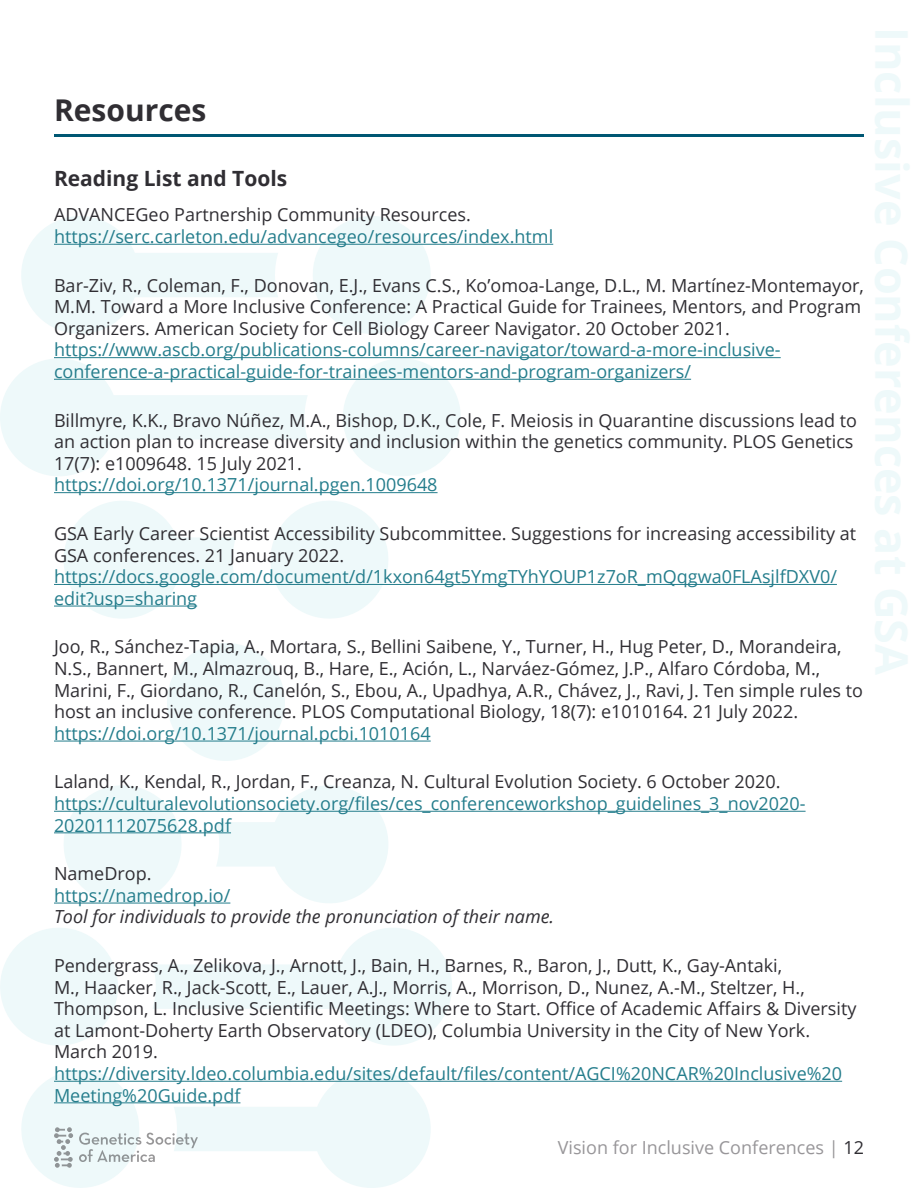
<style>
.page{position:relative;width:918px;height:1188px;background:#fff}
.page>*{position:absolute;margin:0;border:0;box-sizing:border-box;transform-origin:0 0}
.t1{font:700 30px "Open Sans";color:#302e33}
.t2{font:700 21px "Open Sans";color:#302e33}
.t3{font:18px/21.6px "Open Sans";color:#302e33}
.t4{font:18px/21.6px "Open Sans";color:#247d8c}
.t5{font:italic 18px "Open Sans";color:#302e33}
.t6{font:18px "Open Sans";color:#989699}
.s1{color:#302e33}
</style>
<div class="page">
<svg style="left:21px;top:216px;width:257px;height:118px"></svg>
<svg style="left:308px;top:216px;width:127px;height:118px"></svg>
<svg style="left:56px;top:493px;width:180px;height:126px"></svg>
<svg style="left:266px;top:501px;width:127px;height:118px"></svg>
<svg style="left:0;top:358px;width:308px;height:118px"></svg>
<svg style="left:338px;top:358px;width:127px;height:118px"></svg>
<svg style="left:216px;top:785px;width:180px;height:119px"></svg>
<svg style="left:59px;top:785px;width:127px;height:118px"></svg>
<svg style="left:153px;top:928px;width:299px;height:118px"></svg>
<svg style="left:0;top:928px;width:118px;height:118px"></svg>
<div style="left:167px;top:643px;width:118px;height:118px;background:#eef9fa;border-radius:59px"></div>
<svg style="left:21px;top:1070px;width:418px;height:118px"></svg>
<hr style="left:54px;top:134px;width:810px;height:3px;background:#005773">
<hr style="left:54px;top:244px;width:499px;height:1px;background:#247d8c">
<hr style="left:54px;top:357px;width:727px;height:1px;background:#247d8c">
<hr style="left:54px;top:379px;width:637px;height:1px;background:#247d8c">
<hr style="left:54px;top:492px;width:384px;height:1px;background:#247d8c">
<hr style="left:54px;top:584px;width:783px;height:1px;background:#247d8c">
<hr style="left:54px;top:606px;width:143px;height:1px;background:#247d8c">
<hr style="left:54px;top:741px;width:377px;height:1px;background:#247d8c">
<hr style="left:54px;top:811px;width:752px;height:1px;background:#247d8c">
<hr style="left:54px;top:832px;width:177px;height:1px;background:#247d8c">
<hr style="left:54px;top:903px;width:176px;height:1px;background:#247d8c">
<hr style="left:54px;top:1081px;width:788px;height:1px;background:#247d8c">
<hr style="left:54px;top:1102px;width:186px;height:1px;background:#247d8c">
<h1 class="t1" style="left:54px;top:88px;width:154px">Resources</h1>
<p class="t2" style="left:54px;top:164px;width:235px">Reading List and Tools</p>
<p class="t3" style="left:54px;top:204px;width:418px">ADVANCEGeo Partnership Community Resources.</p>
<p class="t4" style="left:54px;top:225px;width:501px">https://serc.carleton.edu/advancegeo/resources/index.html</p>
<p class="t3" style="left:54px;top:274px;width:812px">Bar-Ziv, R., Coleman, F., Donovan, E.J., Evans C.S., Ko’omoa-Lange, D.L., M. Martínez-Montemayor,<br>M.M. Toward a More Inclusive Conference: A Practical Guide for Trainees, Mentors, and Program<br>Organizers. American Society for Cell Biology Career Navigator. 20 October 2021.</p>
<p class="t4" style="left:54px;top:339px;width:728px">https://www.ascb.org/publications-columns/career-navigator/toward-a-more-inclusive&shy;conference-a-practical-guide-for-trainees-mentors-and-program-organizers/</p>
<p class="t3" style="left:54px;top:409px;width:805px">Billmyre, K.K., Bravo Núñez, M.A., Bishop, D.K., Cole, F. Meiosis in Quarantine discussions lead to an action plan to increase diversity and inclusion within the genetics community. PLOS Genetics<br>17(7): e1009648. 15 July 2021.</p>
<p class="t4" style="left:54px;top:474px;width:385px">https://doi.org/10.1371/journal.pgen.1009648</p>
<p class="t3" style="left:54px;top:522px;width:804px">GSA Early Career Scientist Accessibility Subcommittee. Suggestions for increasing accessibility at<br>GSA conferences. 21 January 2022.</p>
<p class="t4" style="left:54px;top:565px;width:784px">https://docs.google.com/document/d/1kxon64gt5YmgTYhYOUP1z7oR_mQqgwa0FLAsjlfDXV0/ edit?usp=sharing</p>
<p class="t3" style="left:54px;top:636px;width:811px">Joo, R., Sánchez-Tapia, A., Mortara, S., Bellini Saibene, Y., Turner, H., Hug Peter, D., Morandeira, N.S., Bannert, M., Almazrouq, B., Hare, E., Ación, L., Narváez-Gómez, J.P., Alfaro Córdoba, M., Marini, F., Giordano, R., Canelón, S., Ebou, A., Upadhya, A.R., Chávez, J., Ravi, J. Ten simple rules to host an inclusive conference. PLOS Computational Biology, 18(7): e1010164. 21 July 2022.</p>
<p class="t4" style="left:54px;top:722px;width:378px">https://doi.org/10.1371/journal.pcbi.1010164</p>
<p class="t3" style="left:54px;top:771px;width:728px">Laland, K., Kendal, R., Jordan, F., Creanza, N. Cultural Evolution Society. 6 October 2020.</p>
<p class="t4" style="left:54px;top:792px;width:753px">https://culturalevolutionsociety.org/files/ces_conferenceworkshop_guidelines_3_nov2020-<br>20201112075628.pdf</p>
<p class="t3" style="left:54px;top:862px;width:99px">NameDrop.</p>
<p class="t4" style="left:54px;top:884px;width:178px">https://namedrop.io/</p>
<p class="t5" style="left:54px;top:904px;width:502px">Tool for individuals to provide the pronunciation of their name.</p>
<p class="t3" style="left:54px;top:954px;width:804px">Pendergrass, A., Zelikova, J., Arnott, J., Bain, H., Barnes, R., Baron, J., Dutt, K., Gay-Antaki,<br>M., Haacker, R., Jack-Scott, E., Lauer, A.J., Morris, A., Morrison, D., Nunez, A.-M., Steltzer, H., Thompson, L. Inclusive Scientific Meetings: Where to Start. Office of Academic Affairs &amp; Diversity at Lamont-Doherty Earth Observatory (LDEO), Columbia University in the City of New York.<br>March 2019.</p>
<p class="t4" style="left:54px;top:1062px;width:790px">https://diversity.ldeo.columbia.edu/sites/default/files/content/AGCI%20NCAR%20Inclusive%20<br>Meeting%20Guide.pdf</p>
<p class="t6" style="left:558px;top:1136px;width:308px">Vision for Inclusive Conferences | <span class="s1">12</span></p>
</div>
